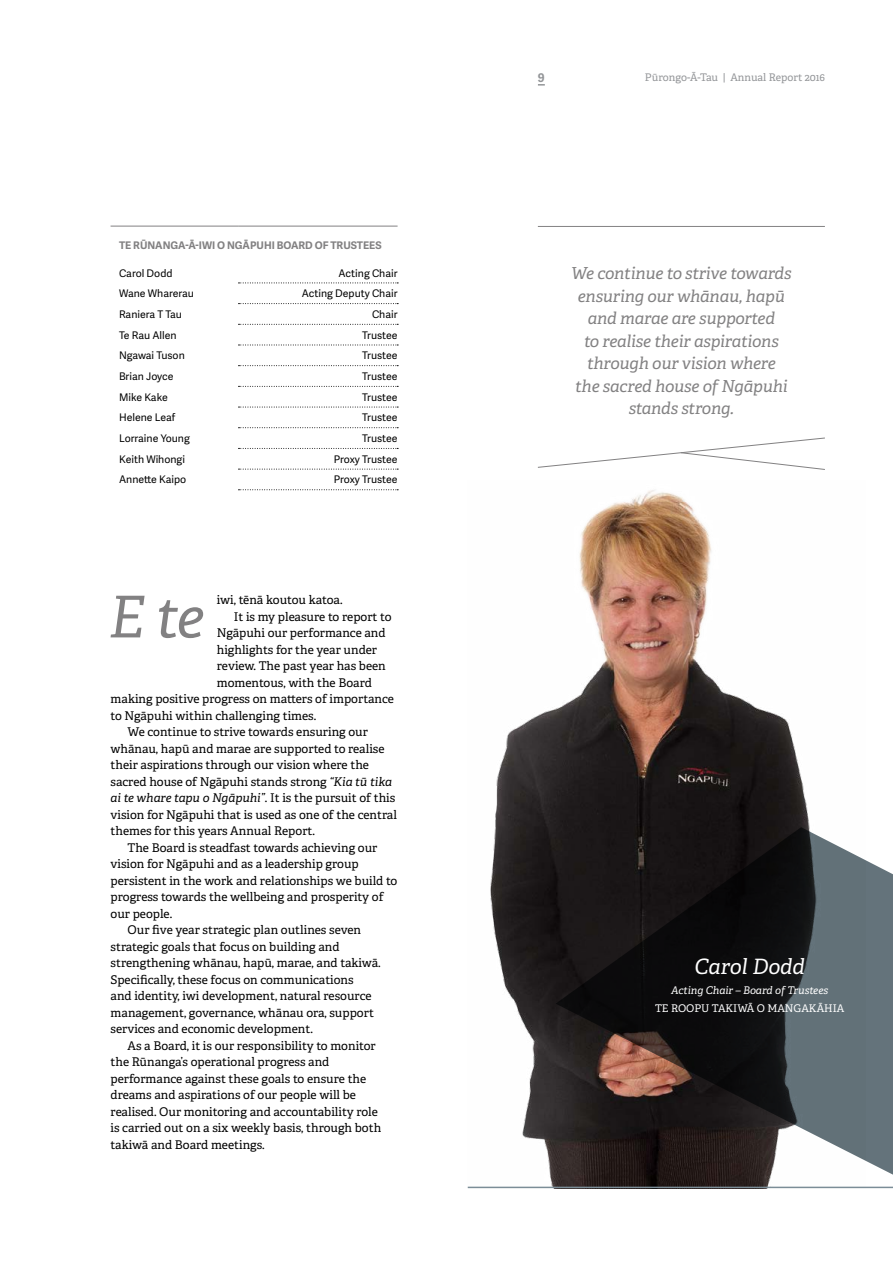
<style>
.page{position:relative;width:893px;height:1263px;background:#fff}
.page>*{position:absolute;margin:0;border:0;box-sizing:border-box;transform-origin:0 0}
.t1{font:italic 57.6px "Adelle PE";color:#828182}
.t2{font:italic 21.15px "Adelle PE";color:#fff}
.t3{font:italic 16.5px/22.5px "Adelle PE";letter-spacing:-.01em;color:#828182;text-align:center}
.t4{font:12px "Adelle PE";color:#000}
.t5{font:italic 12px "Adelle PE";color:#000}
.t6{font:700 12px "Adelle Sans";color:#939598}
.t7{font:10.5px "Adelle Sans";color:#000}
.t8{font:700 10.5px "Adelle Sans";color:#828182}
.t9{font:10.5px "Adelle PE";color:#939598}
.t10{font:italic 10.5px "Adelle PE";color:#fff}
.t11{font:10.5px "Adelle PE";color:#fff}
.s1{font-style:italic}
.s2{font-style:normal}
</style>
<div class="page">
<hr style="left:0;top:0;width:1px;height:1263px;background:#000">
<svg style="left:537px;top:437px;width:288px;height:33px"></svg>
<hr style="left:538px;top:226px;width:287px;height:1px;background:#828182">
<svg style="left:238px;top:386px;width:160px;height:1px"></svg>
<svg style="left:238px;top:407px;width:160px;height:1px"></svg>
<svg style="left:238px;top:427px;width:160px;height:1px"></svg>
<svg style="left:238px;top:448px;width:160px;height:1px"></svg>
<svg style="left:238px;top:283px;width:160px;height:1px"></svg>
<svg style="left:238px;top:345px;width:160px;height:1px"></svg>
<svg style="left:238px;top:365px;width:160px;height:1px"></svg>
<hr style="left:111px;top:226px;width:127px;height:1px;background:#828182">
<hr style="left:238px;top:226px;width:160px;height:1px;background:#828182">
<svg style="left:238px;top:469px;width:160px;height:1px"></svg>
<svg style="left:238px;top:303px;width:160px;height:1px"></svg>
<svg style="left:238px;top:489px;width:160px;height:1px"></svg>
<svg style="left:238px;top:324px;width:160px;height:1px"></svg>
<img style="left:468px;top:490px;width:397px;height:697px">
<svg style="left:556px;top:827px;width:337px;height:354px;background:#39383a"></svg>
<hr style="left:468px;top:1187px;width:425px;height:1px;background:#7b8d97">
<svg style="left:538px;top:84px;width:7px;height:2px"></svg>
<p class="t8" style="left:119px;top:238px;width:264px">TE RŪNANGA-Ā-IWI O NGĀPUHI BOARD OF TRUSTEES</p>
<p class="t7" style="left:119px;top:265px;width:55px">Carol Dodd</p>
<p class="t7" style="left:339px;top:265px;width:61px">Acting Chair</p>
<p class="t7" style="left:119px;top:286px;width:76px">Wane Wharerau</p>
<p class="t7" style="left:302px;top:286px;width:97px">Acting Deputy Chair</p>
<p class="t7" style="left:119px;top:307px;width:64px">Raniera T Tau</p>
<p class="t7" style="left:372px;top:307px;width:27px">Chair</p>
<p class="t7" style="left:119px;top:327px;width:59px">Te Rau Allen</p>
<p class="t7" style="left:362px;top:327px;width:37px">Trustee</p>
<p class="t7" style="left:119px;top:348px;width:67px">Ngawai Tuson</p>
<p class="t7" style="left:362px;top:348px;width:37px">Trustee</p>
<p class="t7" style="left:119px;top:369px;width:56px">Brian Joyce</p>
<p class="t7" style="left:362px;top:369px;width:37px">Trustee</p>
<p class="t7" style="left:119px;top:389px;width:50px">Mike Kake</p>
<p class="t7" style="left:362px;top:389px;width:37px">Trustee</p>
<p class="t7" style="left:119px;top:410px;width:58px">Helene Leaf</p>
<p class="t7" style="left:362px;top:410px;width:37px">Trustee</p>
<p class="t7" style="left:119px;top:431px;width:72px">Lorraine Young</p>
<p class="t7" style="left:362px;top:431px;width:37px">Trustee</p>
<p class="t7" style="left:119px;top:451px;width:67px">Keith Wihongi</p>
<p class="t7" style="left:334px;top:451px;width:65px">Proxy Trustee</p>
<p class="t7" style="left:119px;top:472px;width:69px">Annette Kaipo</p>
<p class="t7" style="left:334px;top:472px;width:65px">Proxy Trustee</p>
<p class="t4" style="left:217px;top:591px;width:127px">iwi, tēnā koutou katoa.</p>
<p class="t4" style="left:234px;top:608px;width:159px">It is my pleasure to report to</p>
<p class="t4" style="left:217px;top:624px;width:170px">Ngāpuhi our performance and</p>
<p class="t4" style="left:217px;top:641px;width:162px">highlights for the year under</p>
<p class="t4" style="left:217px;top:657px;width:170px">review. The past year has been</p>
<p class="t4" style="left:217px;top:674px;width:156px">momentous, with the Board</p>
<p class="t4" style="left:111px;top:690px;width:285px">making positive progress on matters of importance</p>
<p class="t4" style="left:111px;top:707px;width:207px">to Ngāpuhi within challenging times.</p>
<p class="t4" style="left:128px;top:723px;width:242px">We continue to strive towards ensuring our</p>
<p class="t4" style="left:111px;top:740px;width:275px">whānau, hapū and marae are supported to realise</p>
<p class="t4" style="left:111px;top:756px;width:260px">their aspirations through our vision where the</p>
<p class="t4" style="left:111px;top:773px;width:283px">sacred house of Ngāpuhi stands strong <span class="s1">“Kia tū tika</span></p>
<p class="t5" style="left:111px;top:789px;width:286px">ai te whare tapu o Ngāpuhi”<span class="s2">. It is the pursuit of this</span></p>
<p class="t4" style="left:111px;top:806px;width:288px">vision for Ngāpuhi that is used as one of the central</p>
<p class="t4" style="left:111px;top:822px;width:206px">themes for this years Annual Report.</p>
<p class="t4" style="left:128px;top:839px;width:251px">The Board is steadfast towards achieving our</p>
<p class="t4" style="left:111px;top:855px;width:250px">vision for Ngāpuhi and as a leadership group</p>
<p class="t4" style="left:111px;top:872px;width:288px">persistent in the work and relationships we build to</p>
<p class="t4" style="left:111px;top:888px;width:274px">progress towards the wellbeing and prosperity of</p>
<p class="t4" style="left:111px;top:905px;width:63px">our people.</p>
<p class="t4" style="left:128px;top:921px;width:235px">Our five year strategic plan outlines seven</p>
<p class="t4" style="left:111px;top:938px;width:231px">strategic goals that focus on building and</p>
<p class="t4" style="left:111px;top:954px;width:272px">strengthening whānau, hapū, marae, and takiwā.</p>
<p class="t4" style="left:111px;top:971px;width:245px">Specifically, these focus on communications</p>
<p class="t4" style="left:111px;top:987px;width:262px">and identity, iwi development, natural resource</p>
<p class="t4" style="left:111px;top:1004px;width:265px">management, governance, whānau ora, support</p>
<p class="t4" style="left:111px;top:1020px;width:204px">services and economic development.</p>
<p class="t4" style="left:128px;top:1037px;width:250px">As a Board, it is our responsibility to monitor</p>
<p class="t4" style="left:111px;top:1053px;width:220px">the Rūnanga’s operational progress and</p>
<p class="t4" style="left:111px;top:1070px;width:257px">performance against these goals to ensure the</p>
<p class="t4" style="left:111px;top:1086px;width:247px">dreams and aspirations of our people will be</p>
<p class="t4" style="left:111px;top:1103px;width:269px">realised. Our monitoring and accountability role</p>
<p class="t4" style="left:111px;top:1119px;width:272px">is carried out on a six weekly basis, through both</p>
<p class="t4" style="left:111px;top:1136px;width:156px">takiwā and Board meetings.</p>
<h1 class="t1" style="left:108px;top:575px;width:97px">E te</h1>
<p class="t6" style="left:538px;top:69px;width:8px">9</p>
<p class="t9" style="left:645px;top:69px;width:181px">Pūrongo-Ā-Tau | Annual Report 2016</p>
<h3 class="t3" style="left:571px;top:261px;width:222px">We continue to strive towards ensuring our whānau, hapū and marae are supported<br>to realise their aspirations through our vision where<br>the sacred house of Ngāpuhi stands strong.</h3>
<h2 class="t2" style="left:694px;top:951px;width:112px">Carol Dodd</h2>
<p class="t10" style="left:671px;top:982px;width:159px">Acting Chair – Board of Trustees</p>
<p class="t11" style="left:655px;top:1000px;width:191px">TE ROOPU TAKIWĀ O MANGAKĀHIA</p>
</div>
